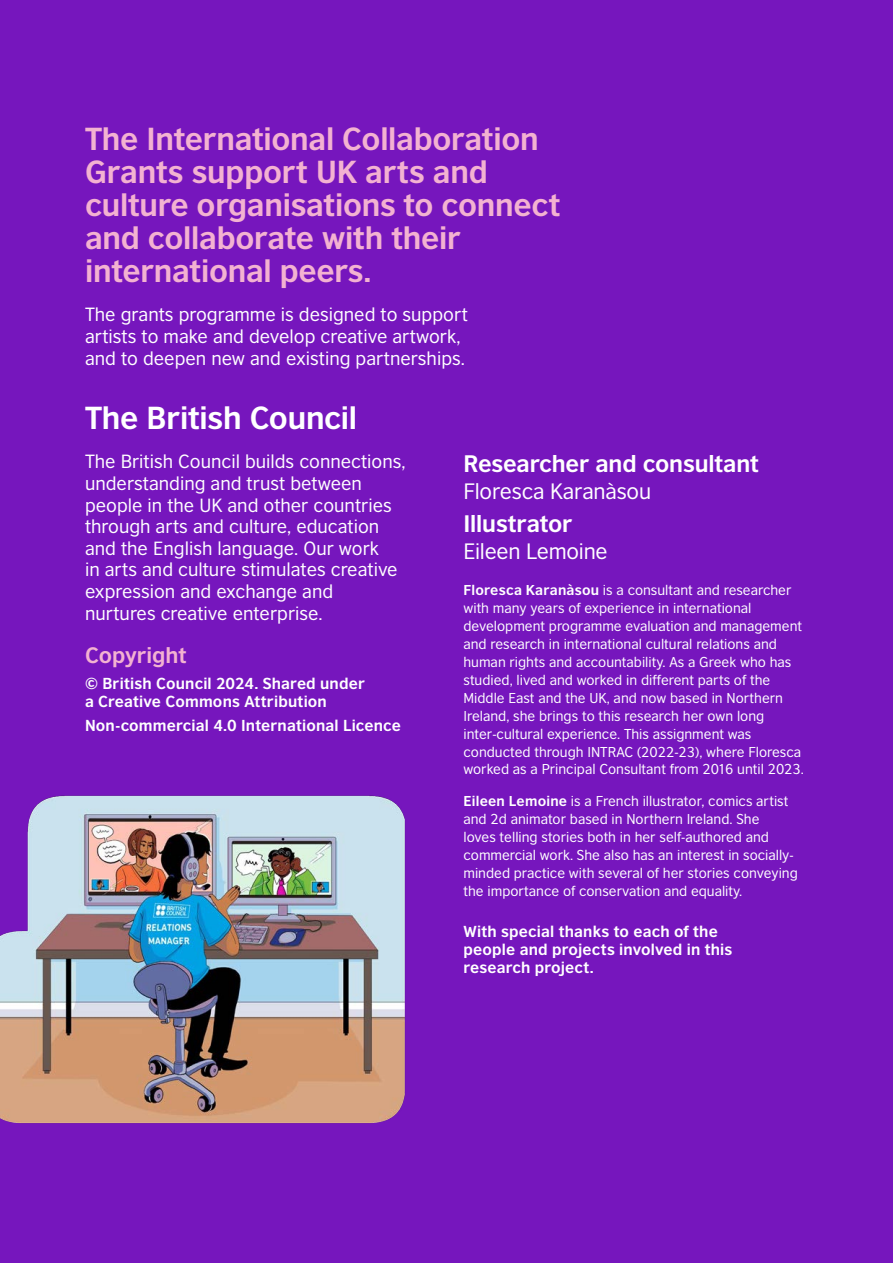
<style>
.page{position:relative;width:893px;height:1263px;background:#7616bd}
.page>*{position:absolute;margin:0;border:0;box-sizing:border-box;transform-origin:0 0}
.t1{font:700 30px/33px "British Council Sans";letter-spacing:-.01em;color:#f3b2d1}
.t2{font:700 30px "British Council Sans";letter-spacing:-.01em;color:#fff}
.t3{font:700 22.5px "British Council Sans";letter-spacing:-.01em;color:#fff}
.t4{font:21px "British Council Sans";letter-spacing:-.01em;color:#fff}
.t5{font:700 21px "British Council Sans";color:#f3b2d1}
.t6{font:18px/21.6px "British Council Sans";color:#fff}
.t7{font:700 15px/18px "British Council Sans";letter-spacing:.01em;color:#fff}
.t8{font:13.5px/18px "British Council Sans";color:#fff}
.s1{font-weight:700}
</style>
<div class="page">
<img style="left:0;top:795px;width:405px;height:329px">
<p class="t1" style="left:85px;top:119px;width:455px">The International Collaboration</p>
<p class="t1" style="left:85px;top:152px;width:404px">Grants support UK arts and</p>
<p class="t1" style="left:85px;top:185px;width:477px">culture organisations to connect</p>
<p class="t1" style="left:85px;top:218px;width:377px">and collaborate with their international peers.</p>
<p class="t6" style="left:85px;top:302px;width:384px">The grants programme is designed to support</p>
<p class="t6" style="left:85px;top:324px;width:377px">artists to make and develop creative artwork,</p>
<p class="t6" style="left:85px;top:346px;width:381px">and to deepen new and existing partnerships.</p>
<p class="t2" style="left:85px;top:391px;width:274px">The British Council</p>
<p class="t6" style="left:85px;top:449px;width:322px">The British Council builds connections, understanding and trust between people in the UK and other countries through arts and culture, education and the English language. Our work<br>in arts and culture stimulates creative expression and exchange and nurtures creative enterprise.</p>
<p class="t5" style="left:85px;top:637px;width:103px">Copyright</p>
<p class="t7" style="left:85px;top:672px;width:282px">© British Council 2024. Shared under</p>
<p class="t7" style="left:85px;top:690px;width:243px">a Creative Commons Attribution</p>
<p class="t7" style="left:85px;top:714px;width:317px">Non-commercial 4.0 International Licence</p>
<p class="t3" style="left:463px;top:443px;width:297px">Researcher and consultant</p>
<p class="t4" style="left:463px;top:474px;width:189px">Floresca Karanàsou</p>
<p class="t3" style="left:463px;top:503px;width:110px">Illustrator</p>
<p class="t4" style="left:463px;top:534px;width:146px">Eileen Lemoine</p>
<p class="t8" style="left:463px;top:579px;width:340px"><span class="s1">Floresca Karanàsou</span> is a consultant and researcher with many years of experience in international development programme evaluation and management and research in international cultural relations and human rights and accountability. As a Greek who has studied, lived and worked in different parts of the Middle East and the UK, and now based in Northern Ireland, she brings to this research her own long</p>
<p class="t8" style="left:463px;top:723px;width:342px">inter-cultural experience. This assignment was conducted through INTRAC (2022-23), where Floresca worked as a Principal Consultant from 2016 until 2023.</p>
<p class="t8" style="left:463px;top:791px;width:336px"><span class="s1">Eileen Lemoine</span> is a French illustrator, comics artist and 2d animator based in Northern Ireland. She<br>loves telling stories both in her self-authored and commercial work. She also has an interest in socially&shy;minded practice with several of her stories conveying the importance of conservation and equality.</p>
<p class="t7" style="left:463px;top:921px;width:270px">With special thanks to each of the people and projects involved in this research project.</p>
</div>
